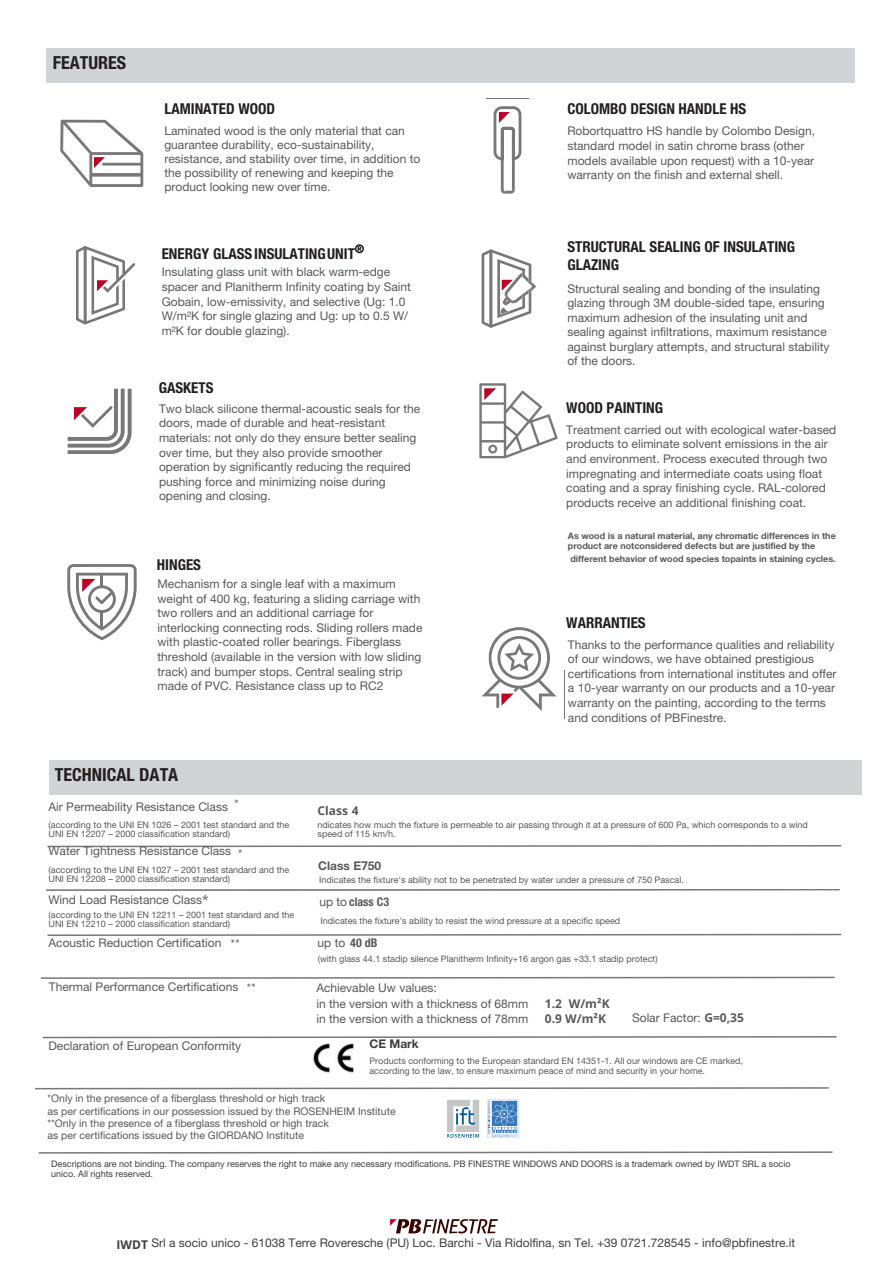
<style>
.page{position:relative;width:893px;height:1264px;background:#fff}
.page>*{position:absolute;margin:0;border:0;box-sizing:border-box;transform-origin:0 0}
.t1{font:700 condensed 18px "Helvetica Neue LT Std";color:#231f20}
.t2{font:700 condensed 15px/18px "Helvetica Neue LT Std";color:#231f20}
.t3{font:12px/14.7px "Helvetica Neue LT Std";color:#58585a}
.t4{font:12px "Helvetica Neue LT Std";color:#3f3e3f}
.t5{font:700 12px/14.7px "Open Sans";color:#58585a}
.t6{font:700 condensed 12px "Helvetica Neue LT Std";color:#58585a}
.t7{font:700 12px "Helvetica Neue LT Std";color:#58585a}
.t8{font:700 12px "Helvetica Neue LT Std";color:#3f3e3f}
.t9{font:700 12px "Open Sans";color:#3f3e3f}
.t10{font:10.5px/12.3px "Helvetica Neue LT Std";color:#58585a}
.t11{font:9px/9px "Helvetica Neue LT Std";color:#58585a}
.t12{font:9px/10.2px "Helvetica Neue LT Std";color:#3f3e3f}
.t13{font:700 9px/10.2px "Helvetica Neue LT Std";color:#58585a}
.s1{font-family:"Open Sans"}
.s2{font-weight:400;font-stretch:normal}
.s3{font-weight:700;font-stretch:condensed}
.s4{font-family:"Open Sans";font-weight:700}
</style>
<div class="page">
<div style="left:49px;top:760px;width:812px;height:34px;background:#d1d3d4"></div>
<img style="left:313px;top:1043px;width:40px;height:29px">
<svg style="left:67px;top:388px;width:65px;height:66px"></svg>
<div style="left:65px;top:398px;width:30px;height:30px;background:#fff"></div>
<svg style="left:73px;top:397px;width:48px;height:39px"></svg>
<svg style="left:60px;top:119px;width:84px;height:68px"></svg>
<svg style="left:86px;top:150px;width:26px;height:26px"></svg>
<svg style="left:76px;top:246px;width:59px;height:79px"></svg>
<svg style="left:89px;top:271px;width:27px;height:29px"></svg>
<svg style="left:67px;top:564px;width:69px;height:75px"></svg>
<svg style="left:93px;top:567px;width:18px;height:10px"></svg>
<svg style="left:93px;top:621px;width:18px;height:15px"></svg>
<svg style="left:79px;top:577px;width:45px;height:44px"></svg>
<svg style="left:390px;top:1219px;width:10px;height:14px"></svg>
<svg style="left:486px;top:1219px;width:12px;height:15px"></svg>
<svg style="left:477px;top:1219px;width:9px;height:15px"></svg>
<svg style="left:445px;top:1219px;width:5px;height:15px"></svg>
<svg style="left:441px;top:1219px;width:4px;height:15px"></svg>
<svg style="left:429px;top:1219px;width:12px;height:15px"></svg>
<svg style="left:450px;top:1219px;width:27px;height:15px"></svg>
<svg style="left:400px;top:1219px;width:29px;height:15px"></svg>
<svg style="left:493px;top:107px;width:29px;height:87px"></svg>
<svg style="left:493px;top:106px;width:24px;height:26px"></svg>
<div style="left:47px;top:48px;width:808px;height:34px;background:#d1d3d4"></div>
<svg style="left:479px;top:383px;width:79px;height:76px"></svg>
<svg style="left:479px;top:436px;width:26px;height:23px"></svg>
<svg style="left:526px;top:696px;width:31px;height:15px"></svg>
<svg style="left:493px;top:696px;width:18px;height:12px"></svg>
<svg style="left:482px;top:651px;width:74px;height:45px"></svg>
<svg style="left:489px;top:627px;width:60px;height:60px"></svg>
<svg style="left:496px;top:634px;width:47px;height:45px"></svg>
<svg style="left:39px;top:1151px;width:793px;height:2px"></svg>
<svg style="left:35px;top:1087px;width:793px;height:2px;background:#a1a1a1"></svg>
<svg style="left:41px;top:976px;width:793px;height:2px"></svg>
<svg style="left:43px;top:1036px;width:793px;height:2px;background:#9c9c9c"></svg>
<svg style="left:46px;top:889px;width:794px;height:2px;background:#939393"></svg>
<svg style="left:47px;top:933px;width:794px;height:3px"></svg>
<svg style="left:47px;top:845px;width:794px;height:2px;background:#9b9b9b"></svg>
<svg style="left:481px;top:249px;width:55px;height:79px"></svg>
<svg style="left:487px;top:1099px;width:31px;height:38px"></svg>
<svg style="left:447px;top:1099px;width:32px;height:38px"></svg>
<h2 class="t1" style="left:53px;top:52px;width:75px">FEATURES</h2>
<h5 class="t2" style="left:164px;top:99px;width:112px">LAMINATED WOOD</h5>
<h5 class="t3" style="left:164px;top:123px;width:257px;line-height:14px">Laminated wood is the only material that can guarantee durability, eco-sustainability, resistance, and stability over time, in addition to the possibility of renewing and keeping the product looking new over time.</h5>
<h5 class="t2" style="left:162px;top:247px;width:204px">ENERGY GLASS INSULATING UNIT<sup>®</sup></h5>
<h5 class="t3" style="left:162px;top:264px;width:251px">Insulating glass unit with black warm-edge spacer and Planitherm Infinity coating by Saint Gobain, low-emissivity, and selective (Ug: 1.0<br>W/m²K for single glazing and Ug: up to 0.5 W/ m²K for double glazing).</h5>
<h5 class="t2" style="left:159px;top:378px;width:56px">GASKETS</h5>
<h5 class="t3" style="left:159px;top:401px;width:263px">Two black silicone thermal-acoustic seals for the doors, made of durable and heat-resistant materials: not only do they ensure better sealing over time, but they also provide smoother operation by significantly reducing the required pushing force and minimizing noise during opening and closing.</h5>
<h5 class="t2" style="left:157px;top:555px;width:46px">HINGES</h5>
<h5 class="t3" style="left:157px;top:576px;width:266px">Mechanism for a single leaf with a maximum weight of 400 kg, featuring a sliding carriage with two rollers and an additional carriage for interlocking connecting rods. Sliding rollers made with plastic-coated roller bearings. Fiberglass threshold (available in the version with low sliding track) and bumper stops. Central sealing strip made of PVC. Resistance class up to RC2</h5>
<p class="t1" style="left:55px;top:763px;width:125px">TECHNICAL DATA</p>
<h5 class="t2" style="left:567px;top:100px;width:180px">COLOMBO DESIGN HANDLE HS</h5>
<h5 class="t3" style="left:567px;top:124px;width:249px">Robortquattro HS handle by Colombo Design, standard model in satin chrome brass (other models available upon request) with a 10-year warranty on the finish and external shell.</h5>
<h5 class="t2" style="left:567px;top:237px;width:229px">STRUCTURAL SEALING OF INSULATING<br>GLAZING</h5>
<h5 class="t3" style="left:567px;top:281px;width:263px">Structural sealing and bonding of the insulating glazing through 3M double-sided tape, ensuring maximum adhesion of the insulating unit and sealing against infiltrations, maximum resistance against burglary attempts, and structural stability of the doors.</h5>
<h5 class="t2" style="left:566px;top:398px;width:98px">WOOD PAINTING</h5>
<h5 class="t3" style="left:566px;top:422px;width:271px">Treatment carried out with ecological water-based products to eliminate solvent emissions in the air and environment. Process executed through two impregnating and intermediate coats using float coating and a spray finishing cycle. RAL-colored products receive an additional finishing coat.</h5>
<h5 class="t13" style="left:568px;top:530px;width:269px">As wood is a natural material, any chromatic differences in the product are notconsidered defects but are justified by the</h5>
<h5 class="t13" style="left:570px;top:553px;width:267px">different behavior of wood species topaints in staining cycles.</h5>
<h5 class="t2" style="left:566px;top:613px;width:81px">WARRANTIES</h5>
<h5 class="t3" style="left:568px;top:636px;width:270px">Thanks to the performance qualities and reliability of our windows, we have obtained prestigious certifications from international institutes and offer a 10-year warranty on our products and a 10-year warranty on the painting, according to the terms and conditions of PBFinestre.</h5>
<h5 class="t3" style="left:234px;top:798px;width:6px">*</h5>
<p class="t3" style="left:49px;top:798px;width:181px">Air Permeability Resistance Class</p>
<p class="t11" style="left:49px;top:820px;width:242px">(according to the UNI EN 1026 – 2001 test standard and the<br>UNI EN 12207 – 2000 classification standard)</p>
<h2 class="t3" style="left:49px;top:843px;width:184px">Water Tightness Resistance Class</h2>
<p class="t3" style="left:238px;top:847px;width:6px">*</p>
<p class="t11" style="left:49px;top:865px;width:242px">(according to the UNI EN 1027 – 2001 test standard and the<br>UNI EN 12208 – 2000 classification standard)</p>
<p class="t3" style="left:49px;top:892px;width:162px">Wind Load Resistance Class<span class="s1">*</span></p>
<p class="t11" style="left:49px;top:909px;width:247px">(according to the UNI EN 12211 – 2001 test standard and the<br>UNI EN 12210 – 2000 classification standard)</p>
<p class="t3" style="left:49px;top:935px;width:174px">Acoustic Reduction Certification</p>
<h5 class="t3" style="left:231px;top:938px;width:10px">**</h5>
<h5 class="t3" style="left:49px;top:978px;width:191px">Thermal Performance Certifications</h5>
<h2 class="t3" style="left:247px;top:982px;width:10px">**</h2>
<h2 class="t3" style="left:49px;top:1038px;width:194px">Declaration of European Conformity</h2>
<p class="t5" style="left:317px;top:802px;width:42px">Class 4</p>
<p class="t11" style="left:317px;top:820px;width:492px">ndicates how much the fixture is permeable to air passing through it at a pressure of 600 Pa, which corresponds to a wind speed of 115 km/h.</p>
<p class="t7" style="left:318px;top:858px;width:65px">Class E<span class="s1">7</span>50</p>
<p class="t11" style="left:319px;top:874px;width:366px">Indicates the fixture's ability not to be penetrated by water under a pressure of 750 Pascal.</p>
<p class="t6" style="left:319px;top:897px;width:71px"><span class="s2">up to</span> class C3</p>
<p class="t11" style="left:320px;top:915px;width:301px">Indicates the fixture's ability to resist the wind pressure at a specific speed</p>
<h5 class="t3" style="left:317px;top:935px;width:61px">up to <span class="s3">40 dB</span></h5>
<h5 class="t11" style="left:318px;top:954px;width:341px">(with glass 44.1 stadip silence Planitherm Infinity+16 argon gas +33.1 stadip protect)</h5>
<p class="t3" style="left:316px;top:979px;width:213px;line-height:16.2px">Achievable Uw values:<br>in the version with a thickness of 68mm</p>
<p class="t3" style="left:316px;top:1011px;width:213px">in the version with a thickness of 78mm</p>
<p class="t5" style="left:545px;top:996px;width:66px">1.2 W/m²K<br>0.9 W/m²K</p>
<p class="t3" style="left:632px;top:1010px;width:113px">Solar Factor: <span class="s4">G=0,35</span></p>
<h4 class="t8" style="left:369px;top:1036px;width:51px">CE Mark</h4>
<h4 class="t11" style="left:369px;top:1054px;width:375px;line-height:10.8px">Products conforming to the European standard EN 14351-1. All our windows are CE marked, according to the law, to ensure maximum peace of mind and security in your home.</h4>
<h5 class="t10" style="left:47px;top:1093px;width:349px">*Only in the presence of a fiberglass threshold or high track<br>as per certifications in our possession issued by the ROSENHEIM Institute **Only in the presence of a fiberglass threshold or high track<br>as per certifications issued by the GIORDANO Institute</h5>
<h3 class="t12" style="left:51px;top:1158px;width:740px">Descriptions are not binding. The company reserves the right to make any necessary modifications. PB FINESTRE WINDOWS AND DOORS is a trademark owned by IWDT SRL a socio unico. All rights reserved.</h3>
<p class="t4" style="left:151px;top:1238px;width:645px">Srl a socio unico - 61038 Terre Roveresche (PU) Loc. Barchi - Via Ridolfina, sn Tel. +39 0721.728545 - info@pbfinestre.it</p>
<h5 class="t9" style="left:116px;top:1235px;width:33px">IWDT</h5>
</div>
